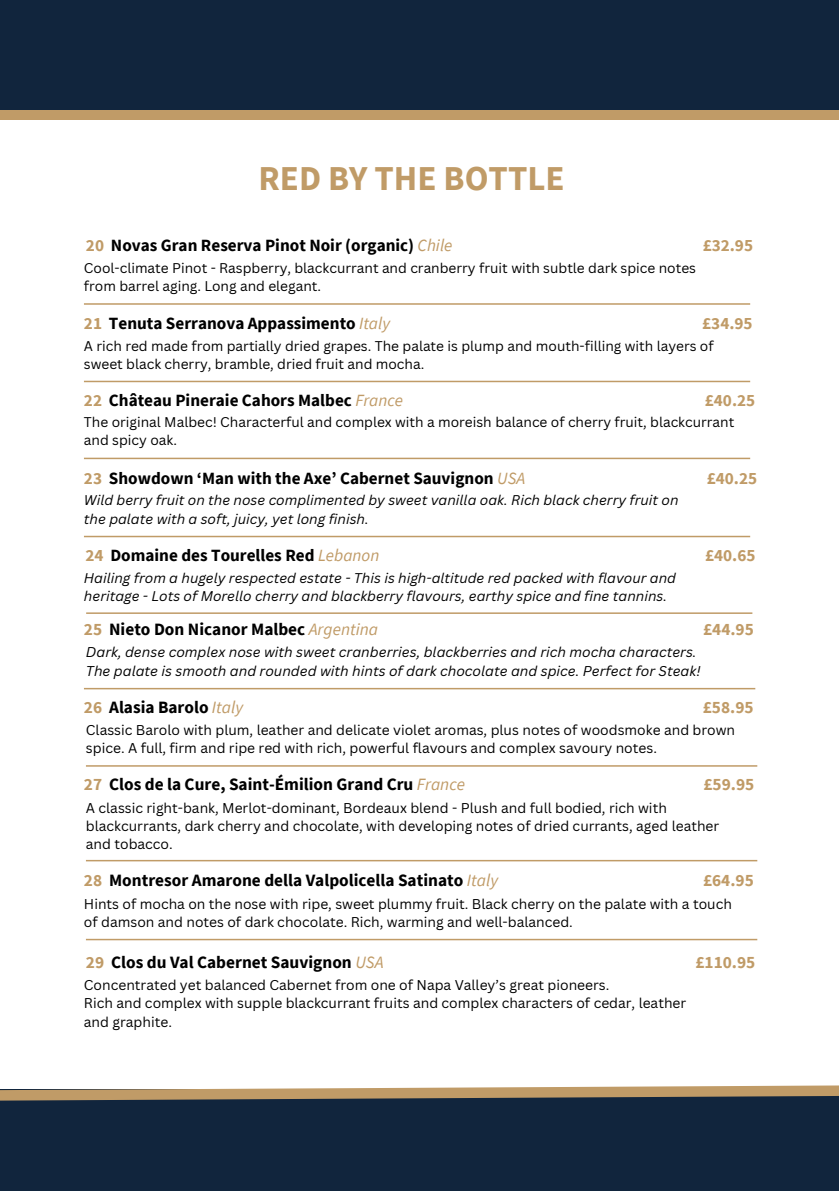
<style>
.page{position:relative;width:839px;height:1191px;background:#fff}
.page>*{position:absolute;margin:0;border:0;box-sizing:border-box;transform-origin:0 0}
.t1{font:700 34.8px "Source Sans Pro";color:#c09b67}
.t2{font:700 17.2px "Source Sans Pro";color:#000}
.t3{font:700 17.2px "Source Sans Pro";color:#c09b67}
.t4{font:13.8px "Canva Sans";color:#000}
.t5{font:italic 13.8px "Canva Sans";color:#000}
.s1{color:#c09b67}
.s2{font-weight:400;font-style:italic;color:#c09b67}
</style>
<div class="page">
<div style="left:0;top:1089px;width:838px;height:102px;background:#11253d"></div>
<svg style="left:0;top:1085px;width:838px;height:16px"></svg>
<div style="left:0;top:0;width:838px;height:114px;background:#11253d"></div>
<hr style="left:84px;top:303px;width:666px;height:2px;background:#c09b67">
<hr style="left:84px;top:381px;width:666px;height:1px;background:#c09b67">
<hr style="left:84px;top:458px;width:666px;height:1px;background:#c09b67">
<hr style="left:84px;top:536px;width:666px;height:1px;background:#c09b67">
<div style="left:0;top:110px;width:838px;height:10px;background:#c09b67"></div>
<hr style="left:86px;top:765px;width:671px;height:2px;background:#c09b67">
<hr style="left:86px;top:860px;width:671px;height:1px;background:#c09b67">
<hr style="left:86px;top:939px;width:671px;height:1px;background:#c09b67">
<hr style="left:84px;top:688px;width:671px;height:1px;background:#c09b67">
<hr style="left:86px;top:612px;width:666px;height:2px;background:#c09b67">
<h1 class="t1" style="left:258px;top:155px;width:307px">RED BY THE BOTTLE</h1>
<p class="t2" style="left:86px;top:234px;width:368px"><span class="s1">20</span> Novas Gran Reserva Pinot Noir (organic) <span class="s2">Chile</span></p>
<p class="t3" style="left:702px;top:234px;width:52px">£32.95</p>
<h2 class="t4" style="left:84px;top:258px;width:613px">Cool-climate Pinot - Raspberry, blackcurrant and cranberry fruit with subtle dark spice notes</h2>
<p class="t4" style="left:84px;top:276px;width:239px">from barrel aging. Long and elegant.</p>
<p class="t2" style="left:84px;top:312px;width:307px"><span class="s1">21</span> Tenuta Serranova Appassimento <span class="s2">Italy</span></p>
<p class="t3" style="left:702px;top:312px;width:52px">£34.95</p>
<h2 class="t4" style="left:84px;top:336px;width:631px">A rich red made from partially dried grapes. The palate is plump and mouth-filling with layers of</h2>
<p class="t4" style="left:84px;top:354px;width:342px">sweet black cherry, bramble, dried fruit and mocha.</p>
<p class="t2" style="left:84px;top:389px;width:321px"><span class="s1">22</span> Château Pineraie Cahors Malbec <span class="s2">France</span></p>
<p class="t3" style="left:704px;top:389px;width:52px">£40.25</p>
<h2 class="t4" style="left:84px;top:412px;width:652px">The original Malbec! Characterful and complex with a moreish balance of cherry fruit, blackcurrant</h2>
<p class="t4" style="left:84px;top:431px;width:94px">and spicy oak.</p>
<p class="t2" style="left:84px;top:467px;width:442px"><span class="s1">23</span> Showdown ‘Man with the Axe’ Cabernet Sauvignon <span class="s2">USA</span></p>
<p class="t3" style="left:706px;top:467px;width:52px">£40.25</p>
<h2 class="t5" style="left:84px;top:491px;width:596px">Wild berry fruit on the nose complimented by sweet vanilla oak. Rich black cherry fruit on</h2>
<p class="t5" style="left:84px;top:509px;width:286px">the palate with a soft, juicy, yet long finish.</p>
<p class="t2" style="left:85px;top:544px;width:295px"><span class="s1">24</span> Domaine des Tourelles Red <span class="s2">Lebanon</span></p>
<p class="t3" style="left:705px;top:544px;width:52px">£40.65</p>
<h2 class="t5" style="left:84px;top:568px;width:593px">Hailing from a hugely respected estate - This is high-altitude red packed with flavour and</h2>
<p class="t5" style="left:84px;top:586px;width:584px">heritage - Lots of Morello cherry and blackberry flavours, earthy spice and fine tannins.</p>
<p class="t2" style="left:84px;top:618px;width:296px"><span class="s1">25</span> Nieto Don Nicanor Malbec <span class="s2">Argentina</span></p>
<p class="t3" style="left:703px;top:618px;width:52px">£44.95</p>
<p class="t5" style="left:86px;top:643px;width:612px">Dark, dense complex nose with sweet cranberries, blackberries and rich mocha characters.</p>
<p class="t5" style="left:86px;top:661px;width:616px">The palate is smooth and rounded with hints of dark chocolate and spice. Perfect for Steak!</p>
<p class="t2" style="left:84px;top:696px;width:161px"><span class="s1">26</span> Alasia Barolo <span class="s2">Italy</span></p>
<p class="t3" style="left:702px;top:696px;width:52px">£58.95</p>
<h2 class="t4" style="left:86px;top:720px;width:650px">Classic Barolo with plum, leather and delicate violet aromas, plus notes of woodsmoke and brown</h2>
<p class="t4" style="left:86px;top:739px;width:572px">spice. A full, firm and ripe red with rich, powerful flavours and complex savoury notes.</p>
<p class="t2" style="left:84px;top:773px;width:383px"><span class="s1">27</span> Clos de la Cure, Saint-Émilion Grand Cru <span class="s2">France</span></p>
<p class="t3" style="left:703px;top:773px;width:52px">£59.95</p>
<p class="t4" style="left:86px;top:798px;width:582px">A classic right-bank, Merlot-dominant, Bordeaux blend - Plush and full bodied, rich with</p>
<p class="t4" style="left:86px;top:816px;width:635px">blackcurrants, dark cherry and chocolate, with developing notes of dried currants, aged leather</p>
<h2 class="t4" style="left:86px;top:835px;width:88px">and tobacco.</h2>
<p class="t2" style="left:84px;top:869px;width:415px"><span class="s1">28</span> Montresor Amarone della Valpolicella Satinato <span class="s2">Italy</span></p>
<p class="t3" style="left:703px;top:869px;width:52px">£64.95</p>
<p class="t4" style="left:84px;top:894px;width:649px">Hints of mocha on the nose with ripe, sweet plummy fruit. Black cherry on the palate with a touch</p>
<p class="t4" style="left:84px;top:912px;width:490px">of damson and notes of dark chocolate. Rich, warming and well-balanced.</p>
<p class="t2" style="left:86px;top:951px;width:299px"><span class="s1">29</span> Clos du Val Cabernet Sauvignon <span class="s2">USA</span></p>
<p class="t3" style="left:695px;top:951px;width:61px">£110.95</p>
<p class="t4" style="left:84px;top:975px;width:527px">Concentrated yet balanced Cabernet from one of Napa Valley’s great pioneers.</p>
<h2 class="t4" style="left:84px;top:994px;width:603px">Rich and complex with supple blackcurrant fruits and complex characters of cedar, leather</h2>
<p class="t4" style="left:84px;top:1012px;width:89px">and graphite.</p>
</div>
